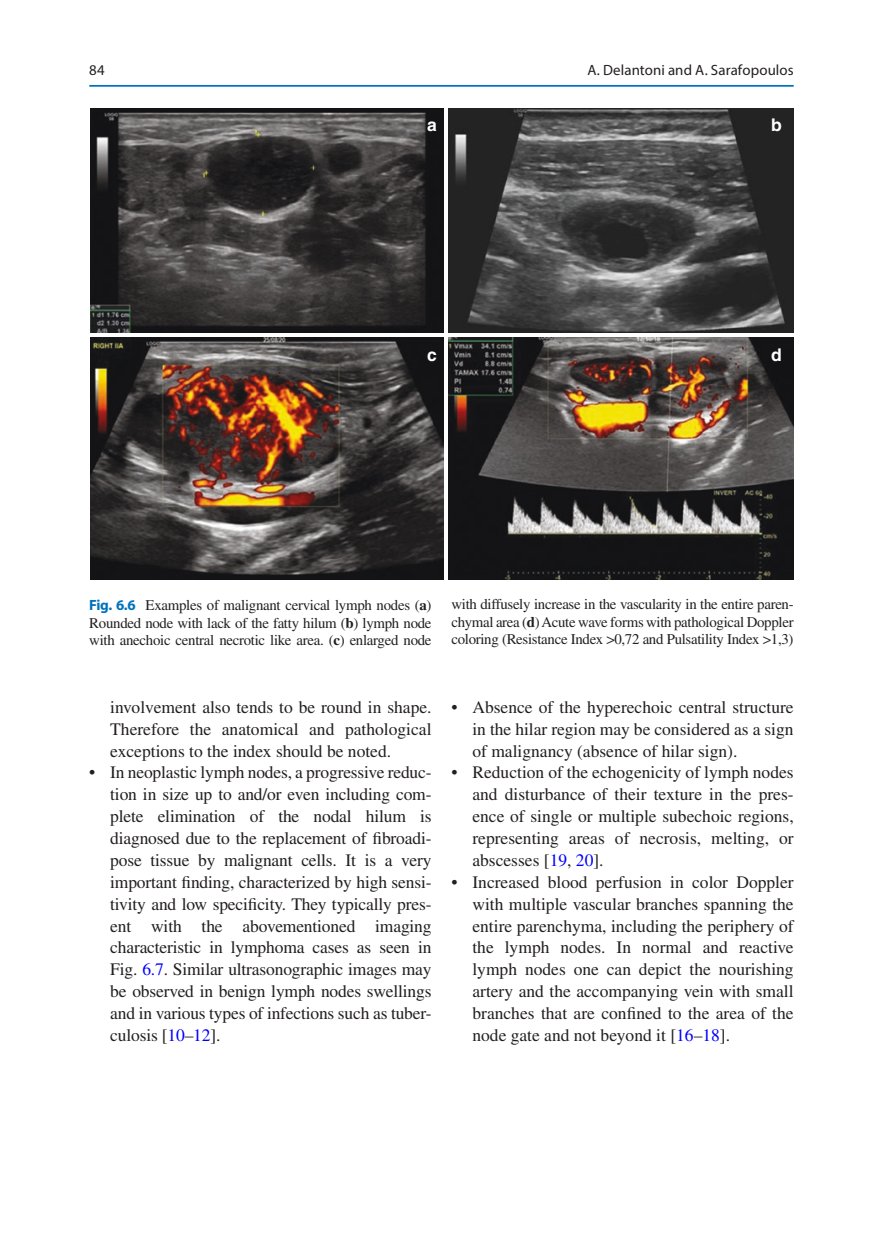
<style>
.page{position:relative;width:883px;height:1260px;background:#fff}
.page>*{position:absolute;margin:0;border:0;box-sizing:border-box;transform-origin:0 0}
.t1{font:17.5px/21.9px "Times LT Std";color:#231f20;text-align:justify}
.t2{font:17.5px "Helvetica Bold 2";color:#fff}
.t3{font:14.88px/17.5px "Times LT Std";letter-spacing:-.02em;color:#231f20;text-align:justify}
.t4{font:14.88px "Myriad Pro Regular 2";letter-spacing:.005em;color:#231f20}
.t5{font:14.88px "Myriad Pro";color:#231f20}
.s1{font-family:"Myriad Pro";font-weight:700;color:#0073bc}
.s2{font-weight:700}
.s3{color:#00f}
</style>
<div class="page">
<img style="left:449px;top:337px;width:345px;height:243px">
<img style="left:90px;top:337px;width:354px;height:243px">
<img style="left:449px;top:108px;width:345px;height:224px">
<img style="left:90px;top:108px;width:354px;height:224px">
<hr style="left:89px;top:85px;width:705px;height:2px;background:#0073bc">
<p class="t5" style="left:89px;top:61px;width:17px">84</p>
<p class="t4" style="left:587px;top:61px;width:208px">A. Delantoni and A. Sarafopoulos</p>
<p class="t2" style="left:427px;top:114px;width:11px">a</p>
<p class="t2" style="left:771px;top:114px;width:12px">b</p>
<p class="t2" style="left:427px;top:344px;width:11px">c</p>
<p class="t2" style="left:771px;top:344px;width:12px">d</p>
<p class="t3" style="left:89px;top:596px;width:344px"><span class="s1">Fig. 6.6</span> Examples of malignant cervical lymph nodes (<span class="s2">a</span>)<br>Rounded node with lack of the fatty hilum (<span class="s2">b</span>) lymph node with anechoic central necrotic like area. (<span class="s2">c</span>) enlarged node</p>
<p class="t3" style="left:451px;top:595px;width:344px">with diffusely increase in the vascularity in the entire paren&shy;chymal area (<span class="s2">d</span>) Acute wave forms with pathological Doppler coloring (Resistance Index &gt;0,72 and Pulsatility Index &gt;1,3)</p>
<p class="t1" style="left:110px;top:696px;width:323px">involvement also tends to be round in shape.<br>Therefore the anatomical and pathological exceptions to the index should be noted.</p>
<p class="t1" style="left:110px;top:762px;width:323px;text-indent:-21px">• In neoplastic lymph nodes, a progressive reduc&shy;tion in size up to and/or even including com&shy;plete elimination of the nodal hilum is diagnosed due to the replacement of fibroadi&shy;pose tissue by malignant cells. It is a very important finding, characterized by high sensi&shy;tivity and low specificity. They typically pres&shy;ent with the abovementioned imaging characteristic in lymphoma cases as seen in Fig. <span class="s3">6.7</span>. Similar ultrasonographic images may be observed in benign lymph nodes swellings and in various types of infections such as tuber&shy;culosis [<span class="s3">10</span>–<span class="s3">12</span>].</p>
<p class="t1" style="left:472px;top:696px;width:323px;text-indent:-21px">• Absence of the hyperechoic central structure in the hilar region may be considered as a sign of malignancy (absence of hilar sign).</p>
<p class="t1" style="left:472px;top:762px;width:323px;text-indent:-21px">• Reduction of the echogenicity of lymph nodes and disturbance of their texture in the pres&shy;ence of single or multiple subechoic regions, representing areas of necrosis, melting, or abscesses [<span class="s3">19</span>, <span class="s3">20</span>].</p>
<p class="t1" style="left:472px;top:871px;width:323px;text-indent:-21px">• Increased blood perfusion in color Doppler with multiple vascular branches spanning the entire parenchyma, including the periphery of the lymph nodes. In normal and reactive lymph nodes one can depict the nourishing artery and the accompanying vein with small branches that are confined to the area of the node gate and not beyond it [<span class="s3">16</span>–<span class="s3">18</span>].</p>
</div>
